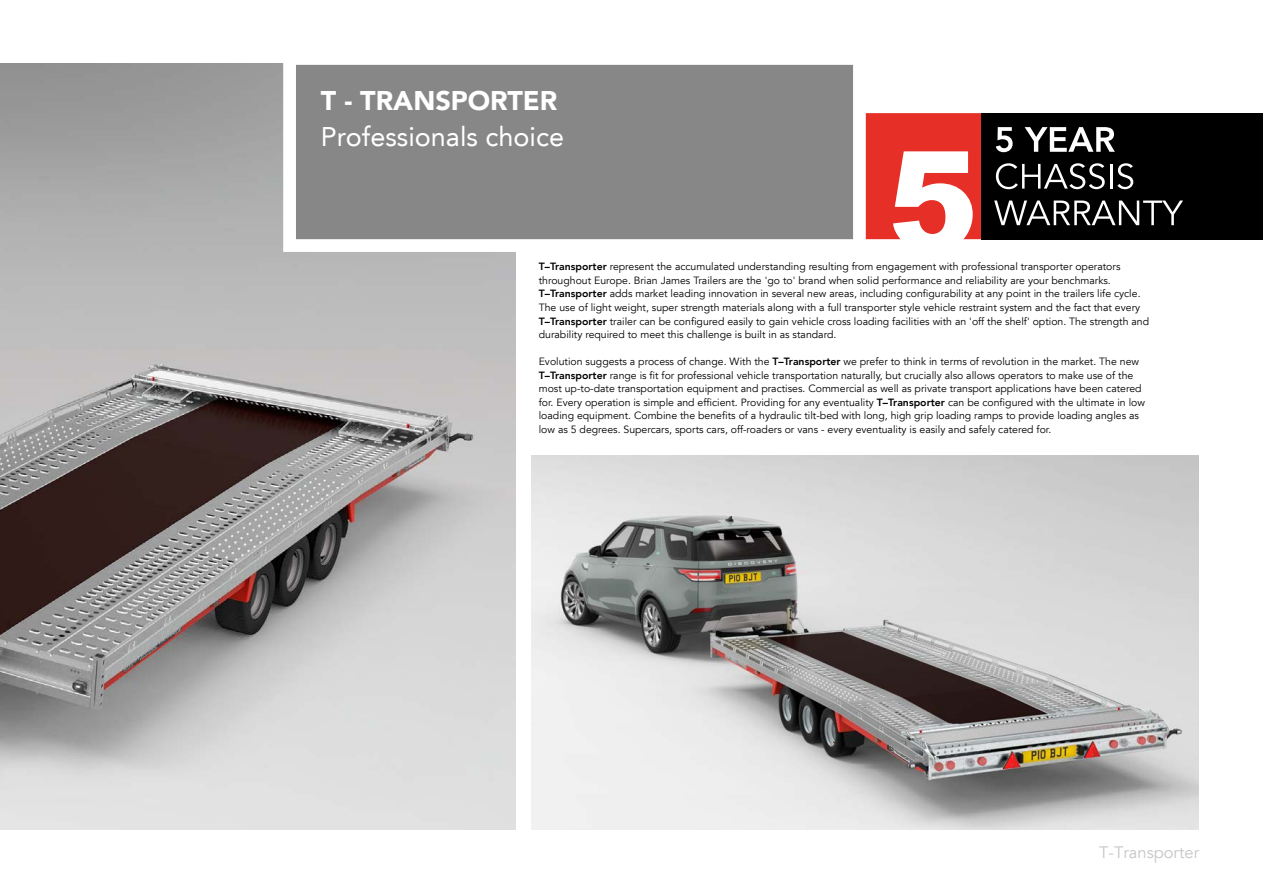
<style>
.page{position:relative;width:1263px;height:893px;background:#fff}
.page>*{position:absolute;margin:0;border:0;box-sizing:border-box;transform-origin:0 0}
.t1{font:27px "Avenir LT";color:#fff}
.t2{font:900 27px "Avenir LT";color:#fff}
.t3{font:16.5px "Avenir LT";color:#c6c6c6}
.t4{font:10.5px/13.5px "Avenir LT";color:#000}
.s1{font-weight:800}
</style>
<div class="page">
<img style="left:0;top:64px;width:515px;height:765px">
<div style="left:283px;top:52px;width:583px;height:200px;background:#878787;border:13px solid #fff"></div>
<img style="left:531px;top:456px;width:667px;height:373px">
<svg style="left:866px;top:113px;width:115px;height:126px"></svg>
<div style="left:981px;top:113px;width:282px;height:126px;background:#000"></div>
<svg style="left:996px;top:127px;width:17px;height:25px"></svg>
<svg style="left:1025px;top:127px;width:90px;height:25px"></svg>
<svg style="left:996px;top:163px;width:109px;height:26px"></svg>
<hr style="left:1110px;top:164px;width:2px;height:25px;background:#fff">
<svg style="left:1117px;top:163px;width:16px;height:26px"></svg>
<svg style="left:994px;top:201px;width:189px;height:24px"></svg>
<h1 class="t2" style="left:321px;top:84px;width:238px">T - TRANSPORTER</h1>
<h1 class="t1" style="left:321px;top:121px;width:245px">Professionals choice</h1>
<p class="t4" style="left:539px;top:260px;width:612px"><span class="s1">T–Transporter</span> represent the accumulated understanding resulting from engagement with professional transporter operators throughout Europe. Brian James Trailers are the 'go to' brand when solid performance and reliability are your benchmarks.<br><span class="s1">T–Transporter</span> adds market leading innovation in several new areas, including configurability at any point in the trailers life cycle.<br>The use of light weight, super strength materials along with a full transporter style vehicle restraint system and the fact that every <span class="s1">T–Transporter</span> trailer can be configured easily to gain vehicle cross loading facilities with an 'off the shelf' option. The strength and durability required to meet this challenge is built in as standard.</p>
<p class="t4" style="left:539px;top:355px;width:608px">Evolution suggests a process of change. With the <span class="s1">T–Transporter</span> we prefer to think in terms of revolution in the market. The new <span class="s1">T–Transporter</span> range is fit for professional vehicle transportation naturally, but crucially also allows operators to make use of the most up-to-date transportation equipment and practises. Commercial as well as private transport applications have been catered for. Every operation is simple and efficient. Providing for any eventuality <span class="s1">T–Transporter</span> can be configured with the ultimate in low loading equipment. Combine the benefits of a hydraulic tilt-bed with long, high grip loading ramps to provide loading angles as low as 5 degrees. Supercars, sports cars, off-roaders or vans - every eventuality is easily and safely catered for.</p>
<h2 class="t3" style="left:1099px;top:842px;width:102px">T-Transporter</h2>
</div>
